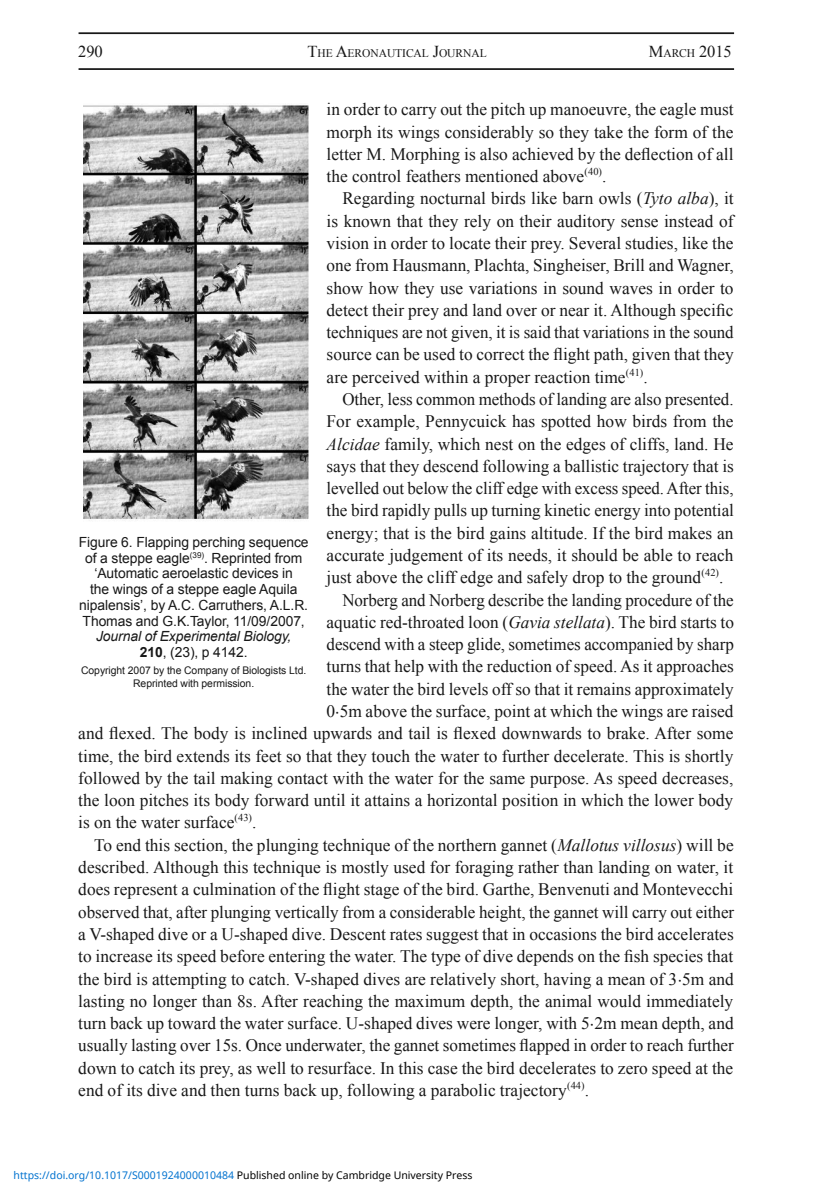
<style>
.page{position:relative;width:832px;height:1204px;background:#fff}
.page>*{position:absolute;margin:0;border:0;box-sizing:border-box;transform-origin:0 0}
.t1{font:17.5px/22.2px "Times New Roman";color:#181818;text-align:justify}
.t2{font:17.5px "Times New Roman";color:#181818;scale:.96 1}
.t3{font:16.62px "Times New Roman";letter-spacing:-.005em;color:#181818}
.t4{font:14px/15.8px "Arial";letter-spacing:-.005em;color:#181818;text-align:center}
.t5{font:italic 14px/15.8px "Arial";letter-spacing:-.005em;color:#181818;text-align:center}
.t6{font:11.72px "Times New Roman";letter-spacing:-.005em;color:#181818}
.t7{font:10.5px "Noto Sans";color:#0172cf}
.t8{font:10.5px/12.2px "Arial";letter-spacing:-.005em;color:#181818;text-align:center}
.s1{font-size:16.62px}
.s2{font-size:11.72px}
.s3{font-style:italic}
.s4{font-family:"Times"}
.s5{font-weight:700;font-style:normal}
.s6{font-style:normal}
.s7{color:#000}
</style>
<div class="page">
<hr style="left:78px;top:32px;width:655px;height:2px;background:#181818">
<hr style="left:78px;top:68px;width:655px;height:2px;background:#181818">
<img style="left:83px;top:105px;width:226px;height:415px">
<p class="t3" style="left:78px;top:40px;width:26px">290</p>
<p class="t6" style="left:307px;top:45px;width:180px"><span class="s1">T</span>HE <span class="s1">A</span>ERONAUTICAL <span class="s1">J</span>OURNAL</p>
<p class="t3" style="left:648px;top:40px;width:84px">M<span class="s2">ARCH</span> 2015</p>
<p class="t1" style="left:326px;top:98px;width:408px">in order to carry out the pitch up manoeuvre, the eagle must morph its wings considerably so they take the form of the letter M. Morphing is also achieved by the deflection of all the control feathers mentioned above<sup>(40)</sup>.</p>
<p class="t1" style="left:326px;top:187px;width:408px;text-indent:16px">Regarding nocturnal birds like barn owls (<span class="s3">Tyto alba</span>), it is known that they rely on their auditory sense instead of vision in order to locate their prey. Several studies, like the one from Hausmann, Plachta, Singheiser, Brill and Wagner, show how they use variations in sound waves in order to detect their prey and land over or near it. Although specific techniques are not given, it is said that variations in the sound source can be used to correct the flight path, given that they are perceived within a proper reaction time<sup>(41)</sup>.</p>
<p class="t1" style="left:342px;top:387px;width:392px">Other, less common methods of landing are also presented.</p>
<p class="t1" style="left:326px;top:410px;width:408px">For example, Pennycuick has spotted how birds from the</p>
<p class="t1" style="left:326px;top:432px;width:408px"><span class="s3">Alcidae</span> family, which nest on the edges of cliffs, land. He</p>
<p class="t1" style="left:326px;top:454px;width:408px">says that they descend following a ballistic trajectory that is</p>
<p class="t2" style="left:326px;top:476px;width:425px">levelled out below the cliff edge with excess speed. After this,</p>
<p class="t1" style="left:326px;top:499px;width:408px">the bird rapidly pulls up turning kinetic energy into potential</p>
<p class="t1" style="left:326px;top:521px;width:408px">energy; that is the bird gains altitude. If the bird makes an</p>
<p class="t1" style="left:326px;top:543px;width:408px">accurate judgement of its needs, it should be able to reach</p>
<p class="t1" style="left:326px;top:566px;width:398px">just above the cliff edge and safely drop to the ground<sup>(42)</sup>.</p>
<p class="t1" style="left:342px;top:588px;width:393px">Norberg and Norberg describe the landing procedure of the</p>
<p class="t1" style="left:326px;top:610px;width:409px">aquatic red-throated loon (<span class="s3">Gavia stellata</span>). The bird starts to</p>
<p class="t1" style="left:326px;top:632px;width:408px">descend with a steep glide, sometimes accompanied by sharp</p>
<p class="t1" style="left:326px;top:655px;width:408px">turns that help with the reduction of speed. As it approaches</p>
<p class="t1" style="left:326px;top:677px;width:408px">the water the bird levels off so that it remains approximately</p>
<p class="t1" style="left:326px;top:699px;width:408px">0<span class="s4">·</span>5m above the surface, point at which the wings are raised</p>
<p class="t1" style="left:78px;top:722px;width:656px">and flexed. The body is inclined upwards and tail is flexed downwards to brake. After some</p>
<p class="t1" style="left:78px;top:744px;width:656px">time, the bird extends its feet so that they touch the water to further decelerate. This is shortly</p>
<p class="t1" style="left:78px;top:766px;width:656px">followed by the tail making contact with the water for the same purpose. As speed decreases,</p>
<p class="t1" style="left:78px;top:788px;width:656px">the loon pitches its body forward until it attains a horizontal position in which the lower body</p>
<p class="t1" style="left:78px;top:811px;width:179px">is on the water surface<sup>(43)</sup>.</p>
<p class="t1" style="left:94px;top:833px;width:640px">To end this section, the plunging technique of the northern gannet (<span class="s3">Mallotus villosus</span>) will be</p>
<p class="t1" style="left:78px;top:855px;width:656px">described. Although this technique is mostly used for foraging rather than landing on water, it</p>
<p class="t1" style="left:78px;top:877px;width:656px">does represent a culmination of the flight stage of the bird. Garthe, Benvenuti and Montevecchi</p>
<p class="t1" style="left:78px;top:900px;width:657px">observed that, after plunging vertically from a considerable height, the gannet will carry out either</p>
<p class="t1" style="left:78px;top:922px;width:656px">a V-shaped dive or a U-shaped dive. Descent rates suggest that in occasions the bird accelerates</p>
<p class="t1" style="left:78px;top:944px;width:656px">to increase its speed before entering the water. The type of dive depends on the fish species that</p>
<p class="t1" style="left:78px;top:967px;width:656px">the bird is attempting to catch. V-shaped dives are relatively short, having a mean of 3<span class="s4">·</span>5m and</p>
<p class="t1" style="left:78px;top:989px;width:656px">lasting no longer than 8s. After reaching the maximum depth, the animal would immediately</p>
<p class="t1" style="left:78px;top:1011px;width:656px">turn back up toward the water surface. U-shaped dives were longer, with 5<span class="s4">·</span>2m mean depth, and</p>
<p class="t1" style="left:78px;top:1033px;width:656px">usually lasting over 15s. Once underwater, the gannet sometimes flapped in order to reach further</p>
<p class="t1" style="left:78px;top:1056px;width:656px">down to catch its prey, as well to resurface. In this case the bird decelerates to zero speed at the</p>
<p class="t1" style="left:78px;top:1078px;width:512px">end of its dive and then turns back up, following a parabolic trajectory<sup>(44)</sup>.</p>
<p class="t4" style="left:79px;top:534px;width:231px">Figure 6. Flapping perching sequence of a steppe eagle<sup>(39)</sup>. Reprinted from ‘Automatic aeroelastic devices in<br>the wings of a steppe eagle Aquila nipalensis’, by A.C. Carruthers, A.L.R.<br>Thomas and G.K.Taylor, 11/09/2007,</p>
<p class="t5" style="left:96px;top:628px;width:197px">Journal of Experimental Biology,<br><span class="s5">210</span><span class="s6">, (23), p 4142.</span></p>
<p class="t8" style="left:81px;top:664px;width:226px">Copyright 2007 by the Company of Biologists Ltd.<br>Reprinted with permission.</p>
<p class="t7" style="left:14px;top:1167px;width:460px">https://doi.org/10.1017/S0001924000010484 <span class="s7">Published online by Cambridge University Press</span></p>
</div>
